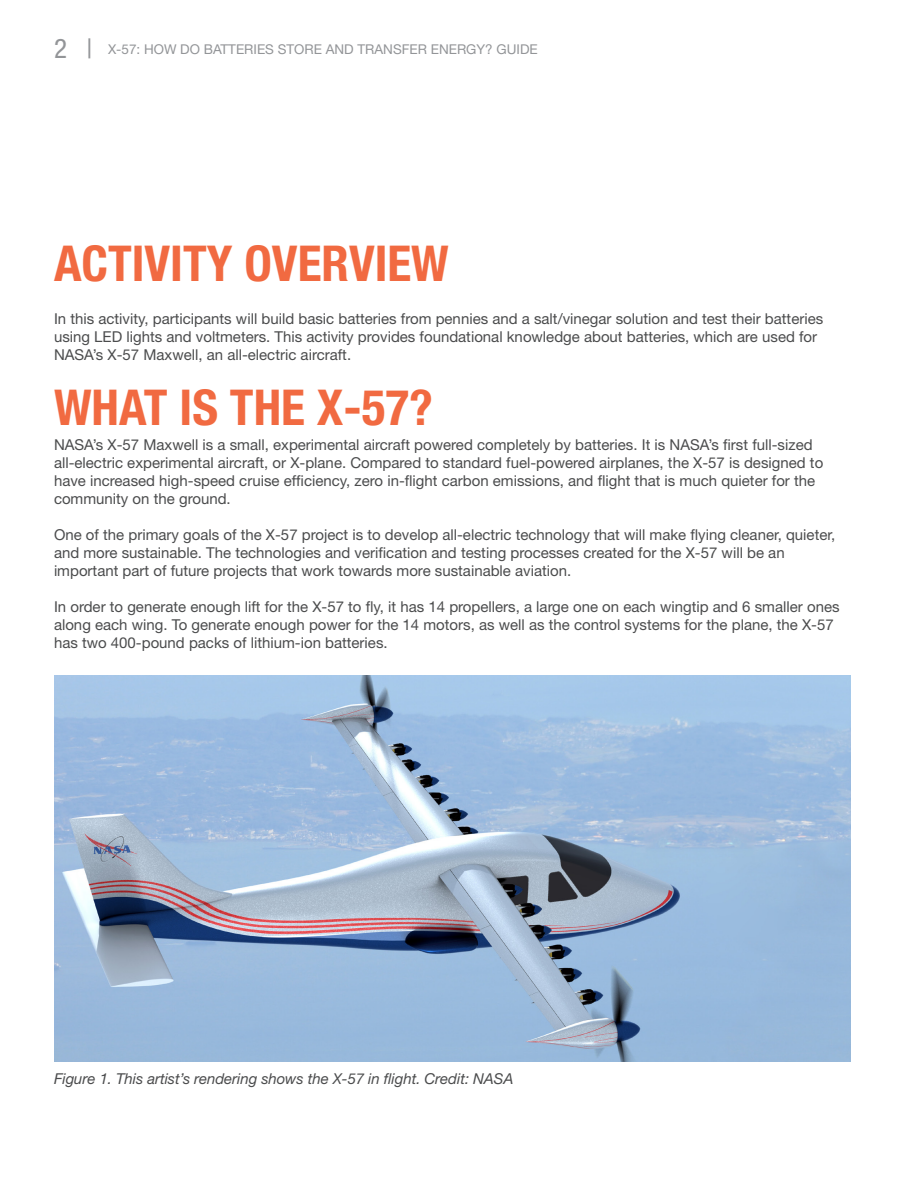
<style>
.page{position:relative;width:918px;height:1188px;background:#fff}
.page>*{position:absolute;margin:0;border:0;box-sizing:border-box;transform-origin:0 0}
.MAIN_HEADING{font:700 condensed 49.5px "Helvetica Neue";color:#f16a41}
.t1{font:15px/18px "Helvetica Neue";color:#4b4c4d}
.t2{font:italic 15px "Helvetica Neue";letter-spacing:-.005em;color:#4b4c4d}
.t3{font:13.5px "Helvetica Neue";color:#939598}
.s1{font-stretch:condensed;font-size:27px}
</style>
<div class="page">
<img style="left:54px;top:675px;width:796px;height:387px">
<p class="t3" style="left:54px;top:41px;width:485px"><span class="s1">2 |</span> X-57: HOW DO BATTERIES STORE AND TRANSFER ENERGY? GUIDE</p>
<p class="MAIN_HEADING" style="left:54px;top:234px;width:396px">ACTIVITY OVERVIEW</p>
<p class="t1" style="left:54px;top:309px;width:771px">In this activity, participants will build basic batteries from pennies and a salt/vinegar solution and test their batteries using LED lights and voltmeters. This activity provides foundational knowledge about batteries, which are used for<br>NASA’s X-57 Maxwell, an all-electric aircraft.</p>
<p class="MAIN_HEADING" style="left:54px;top:378px;width:381px">WHAT IS THE X-57?</p>
<p class="t1" style="left:54px;top:435px;width:771px">NASA’s X-57 Maxwell is a small, experimental aircraft powered completely by batteries. It is NASA’s first full-sized all-electric experimental aircraft, or X-plane. Compared to standard fuel-powered airplanes, the X-57 is designed to have increased high-speed cruise efficiency, zero in-flight carbon emissions, and flight that is much quieter for the community on the ground.</p>
<p class="t1" style="left:54px;top:525px;width:783px">One of the primary goals of the X-57 project is to develop all-electric technology that will make flying cleaner, quieter, and more sustainable. The technologies and verification and testing processes created for the X-57 will be an important part of future projects that work towards more sustainable aviation.</p>
<p class="t1" style="left:54px;top:597px;width:787px">In order to generate enough lift for the X-57 to fly, it has 14 propellers, a large one on each wingtip and 6 smaller ones along each wing. To generate enough power for the 14 motors, as well as the control systems for the plane, the X-57 has two 400-pound packs of lithium-ion batteries.</p>
<p class="t2" style="left:54px;top:1069px;width:461px">Figure 1. This artist’s rendering shows the X-57 in flight. Credit: NASA</p>
</div>
